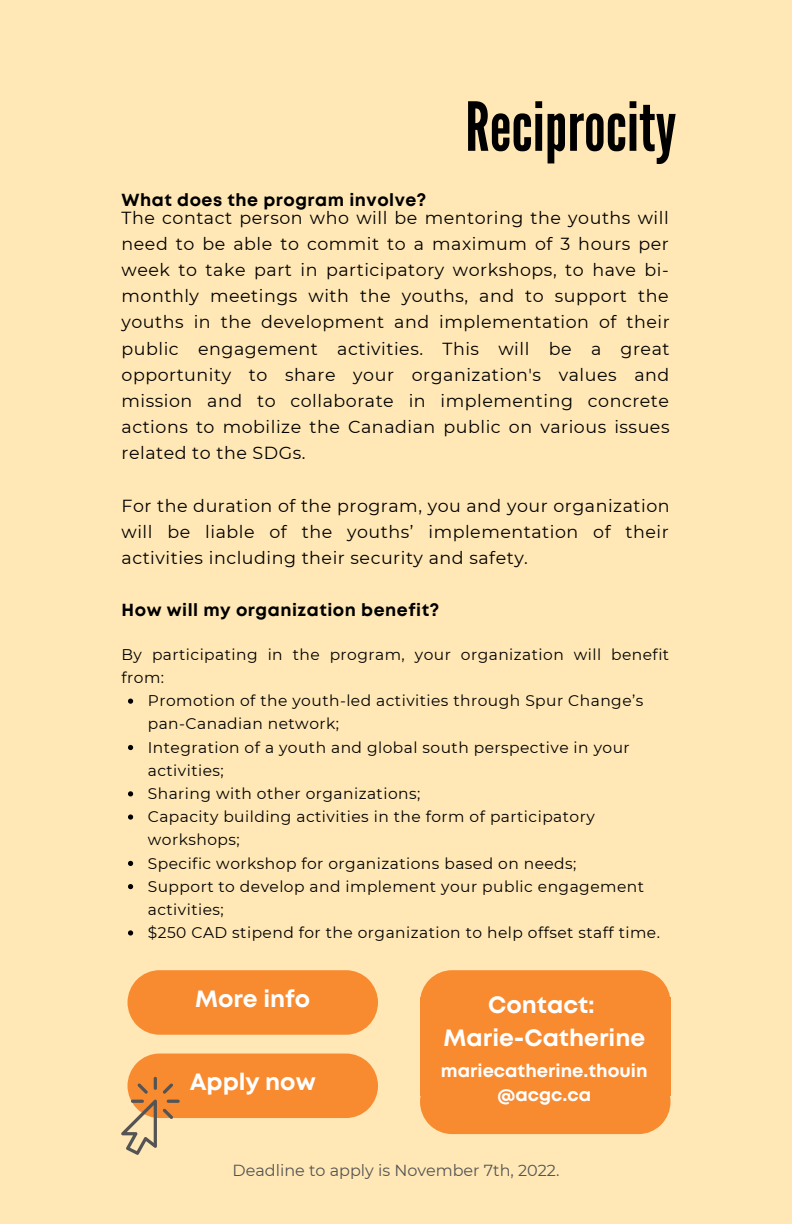
<style>
.page{position:relative;width:792px;height:1224px;background:#ffe8b5}
.page>*{position:absolute;margin:0;border:0;box-sizing:border-box;transform-origin:0 0}
.t1{font:67.4px "League Gothic";color:#000}
.t2{font:700 23.6px/33px "Mont";color:#fff;text-align:center}
.t3{font:700 18px/24px "Mont";color:#fff;text-align:center}
.t4{font:17.4px/26.2px "Montserrat";letter-spacing:.03em;color:#000;text-align:justify}
.t5{font:700 17.4px "Mont";letter-spacing:.03em;color:#000}
.t6{font:16px "Montserrat";color:#545454}
.t7{font:15.4px/23.2px "Montserrat";letter-spacing:.03em;color:#000}
</style>
<div class="page">
<svg style="left:128px;top:970px;width:250px;height:65px;background:#f88f37"></svg>
<svg style="left:420px;top:970px;width:250px;height:27px;background:#f89039"></svg>
<div style="left:420px;top:1096px;width:251px;height:38px;background:#f88a30"></div>
<div style="left:420px;top:997px;width:251px;height:99px;background:#f88a30"></div>
<svg style="left:122px;top:1054px;width:256px;height:101px"></svg>
<svg style="left:128px;top:699px;width:5px;height:5px"></svg>
<svg style="left:128px;top:745px;width:5px;height:5px"></svg>
<svg style="left:128px;top:791px;width:5px;height:5px"></svg>
<svg style="left:128px;top:814px;width:5px;height:6px"></svg>
<svg style="left:128px;top:861px;width:5px;height:5px"></svg>
<svg style="left:128px;top:884px;width:5px;height:5px"></svg>
<svg style="left:128px;top:930px;width:5px;height:6px"></svg>
<h1 class="t1" style="left:465px;top:88px;width:213px">Reciprocity</h1>
<p class="t5" style="left:122px;top:194px;width:306px">What does the program involve?</p>
<p class="t4" style="left:122px;top:204px;width:550px">The contact person who will be mentoring the youths will need to be able to commit to a maximum of 3 hours per week to take part in participatory workshops, to have bi&shy;monthly meetings with the youths, and to support the youths in the development and implementation of their public engagement activities. This will be a great opportunity to share your organization's values and mission and to collaborate in implementing concrete actions to mobilize the Canadian public on various issues related to the SDGs.</p>
<p class="t4" style="left:122px;top:492px;width:550px">For the duration of the program, you and your organization will be liable of the youths’ implementation of their activities including their security and safety.</p>
<p class="t5" style="left:122px;top:604px;width:319px">How will my organization benefit?</p>
<p class="t7" style="left:122px;top:643px;width:549px">By participating in the program, your organization will benefit from:</p>
<p class="t7" style="left:148px;top:689px;width:514px">Promotion of the youth-led activities through Spur Change’s pan-Canadian network;<br>Integration of a youth and global south perspective in your activities;<br>Sharing with other organizations;<br>Capacity building activities in the form of participatory workshops;<br>Specific workshop for organizations based on needs;<br>Support to develop and implement your public engagement activities;<br>$250 CAD stipend for the organization to help offset staff time.</p>
<h2 class="t2" style="left:195px;top:984px;width:117px">More info</h2>
<h2 class="t2" style="left:444px;top:990px;width:203px">Contact:<br>Marie-Catherine</h2>
<p class="t3" style="left:441px;top:1060px;width:208px">mariecatherine.thouin @acgc.ca</p>
<h2 class="t2" style="left:190px;top:1067px;width:128px">Apply now</h2>
<p class="t6" style="left:233px;top:1161px;width:328px">Deadline to apply is November 7th, 2022.</p>
</div>
